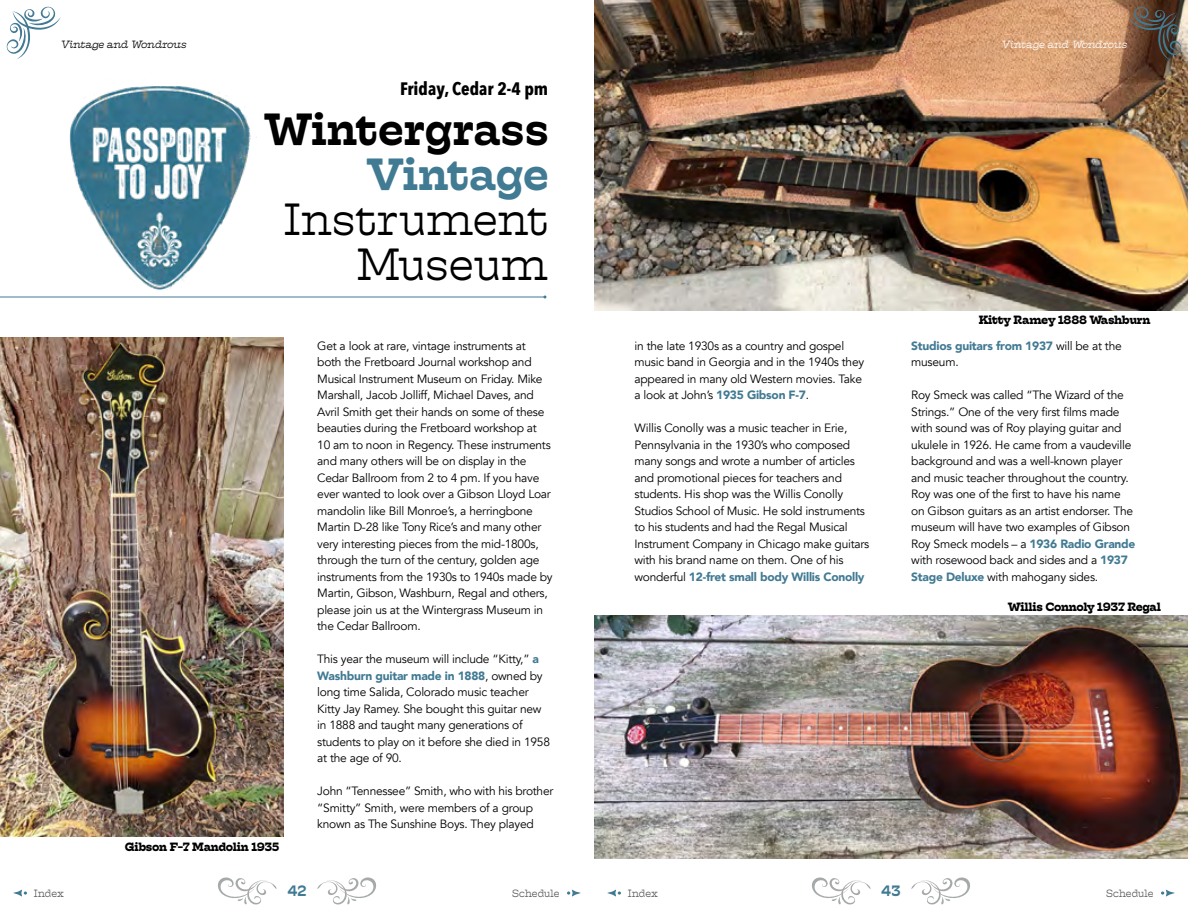
<style>
.page{position:relative;width:1188px;height:918px;background:#fff}
.page>*{position:absolute;margin:0;border:0;box-sizing:border-box;transform-origin:0 0}
.t1{font:300 45px/45px "Hatch";color:#000;text-align:right}
.t2{font:500 45px "Hatch";color:#000}
.t3{font:500 45px "Hatch";letter-spacing:-.01em;color:#417a93}
.t4{font:700 18px "Avenir Next Condensed";color:#000}
.t5{font:500 15px "Hatch";color:#417a93}
.t6{font:12px/16.5px "Avenir";letter-spacing:-.02em;color:#000}
.t7{font:700 12px "Hatch";letter-spacing:-.02em;color:#000}
.t8{font:900 12px/16.5px "Avenir";letter-spacing:-.02em;color:#417a93}
.t9{font:300 10.5px "Hatch";color:#58595b}
.t10{font:italic 300 10.5px "Hatch";letter-spacing:-.005em;color:#000}
.t11{font:italic 300 10.5px "Hatch";letter-spacing:-.005em;color:#fff}
.s1{font-weight:900;color:#417a93}
.s2{font-weight:400;color:#000}
</style>
<div class="page">
<img style="left:594px;top:0;width:594px;height:310px">
<img style="left:594px;top:616px;width:594px;height:243px">
<svg style="left:218px;top:877px;width:59px;height:28px"></svg>
<svg style="left:317px;top:877px;width:59px;height:28px"></svg>
<svg style="left:812px;top:877px;width:59px;height:28px"></svg>
<svg style="left:911px;top:877px;width:59px;height:28px"></svg>
<svg style="left:6px;top:6px;width:55px;height:53px"></svg>
<svg style="left:1129px;top:5px;width:54px;height:56px;background:#5b4a3e"></svg>
<img style="left:0;top:338px;width:284px;height:499px">
<img style="left:62px;top:86px;width:194px;height:211px">
<hr style="left:0;top:297px;width:545px;height:1px;background:#417a93">
<svg style="left:13px;top:890px;width:14px;height:7px"></svg>
<svg style="left:567px;top:890px;width:14px;height:7px"></svg>
<svg style="left:607px;top:890px;width:14px;height:7px"></svg>
<svg style="left:1161px;top:890px;width:14px;height:7px"></svg>
<p class="t10" style="left:61px;top:37px;width:127px">Vintage and Wondrous</p>
<h2 class="t4" style="left:400px;top:77px;width:150px">Friday, Cedar 2-4 pm</h2>
<h1 class="t2" style="left:264px;top:99px;width:286px">Wintergrass</h1>
<h1 class="t3" style="left:367px;top:144px;width:184px">Vintage</h1>
<h1 class="t1" style="left:284px;top:197px;width:266px">Instrument<br>Museum</h1>
<p class="t6" style="left:317px;top:337px;width:237px">Get a look at rare, vintage instruments at both the Fretboard Journal workshop and Musical Instrument Museum on Friday. Mike Marshall, Jacob Jolliff, Michael Daves, and Avril Smith get their hands on some of these beauties during the Fretboard workshop at 10 am to noon in Regency. These instruments and many others will be on display in the Cedar Ballroom from 2 to 4 pm. If you have ever wanted to look over a Gibson Lloyd Loar mandolin like Bill Monroe’s, a herringbone Martin D-28 like Tony Rice’s and many other very interesting pieces from the mid-1800s, through the turn of the century, golden age instruments from the 1930s to 1940s made by Martin, Gibson, Washburn, Regal and others, please join us at the Wintergrass Museum in the Cedar Ballroom.</p>
<p class="t6" style="left:317px;top:651px;width:234px">This year the museum will include “Kitty,” <span class="s1">a Washburn guitar made in 1888</span>, owned by long time Salida, Colorado music teacher Kitty Jay Ramey. She bought this guitar new in 1888 and taught many generations of students to play on it before she died in 1958 at the age of 90.</p>
<p class="t6" style="left:317px;top:783px;width:238px">John “Tennessee” Smith, who with his brother “Smitty” Smith, were members of a group known as The Sunshine Boys. They played</p>
<p class="t7" style="left:125px;top:838px;width:156px">Gibson F-7 Mandolin 1935</p>
<p class="t11" style="left:1001px;top:37px;width:127px">Vintage and Wondrous</p>
<p class="t6" style="left:634px;top:337px;width:231px">in the late 1930s as a country and gospel music band in Georgia and in the 1940s they appeared in many old Western movies. Take a look at John’s <span class="s1">1935 Gibson F-7</span>.</p>
<p class="t6" style="left:634px;top:420px;width:236px">Willis Conolly was a music teacher in Erie, Pennsylvania in the 1930’s who composed many songs and wrote a number of articles and promotional pieces for teachers and students. His shop was the Willis Conolly Studios School of Music. He sold instruments to his students and had the Regal Musical Instrument Company in Chicago make guitars with his brand name on them. One of his wonderful <span class="s1">12-fret small body Willis Conolly</span></p>
<p class="t7" style="left:979px;top:312px;width:173px">Kitty Ramey 1888 Washburn</p>
<p class="t8" style="left:911px;top:337px;width:212px">Studios guitars from 1937 <span class="s2">will be at the museum.</span></p>
<p class="t6" style="left:911px;top:387px;width:226px">Roy Smeck was called “The Wizard of the Strings.” One of the very first films made with sound was of Roy playing guitar and ukulele in 1926. He came from a vaudeville background and was a well-known player and music teacher throughout the country.<br>Roy was one of the first to have his name on Gibson guitars as an artist endorser. The museum will have two examples of Gibson Roy Smeck models – a <span class="s1">1936 Radio Grande </span>with rosewood back and sides and a <span class="s1">1937<br>Stage Deluxe</span> with mahogany sides.</p>
<p class="t7" style="left:1008px;top:598px;width:155px">Willis Connoly 1937 Regal</p>
<p class="t5" style="left:287px;top:880px;width:21px">42</p>
<p class="t5" style="left:881px;top:880px;width:21px">43</p>
<p class="t9" style="left:34px;top:886px;width:32px">Index</p>
<p class="t9" style="left:512px;top:886px;width:49px">Schedule</p>
<p class="t9" style="left:628px;top:886px;width:32px">Index</p>
<p class="t9" style="left:1106px;top:886px;width:49px">Schedule</p>
</div>
